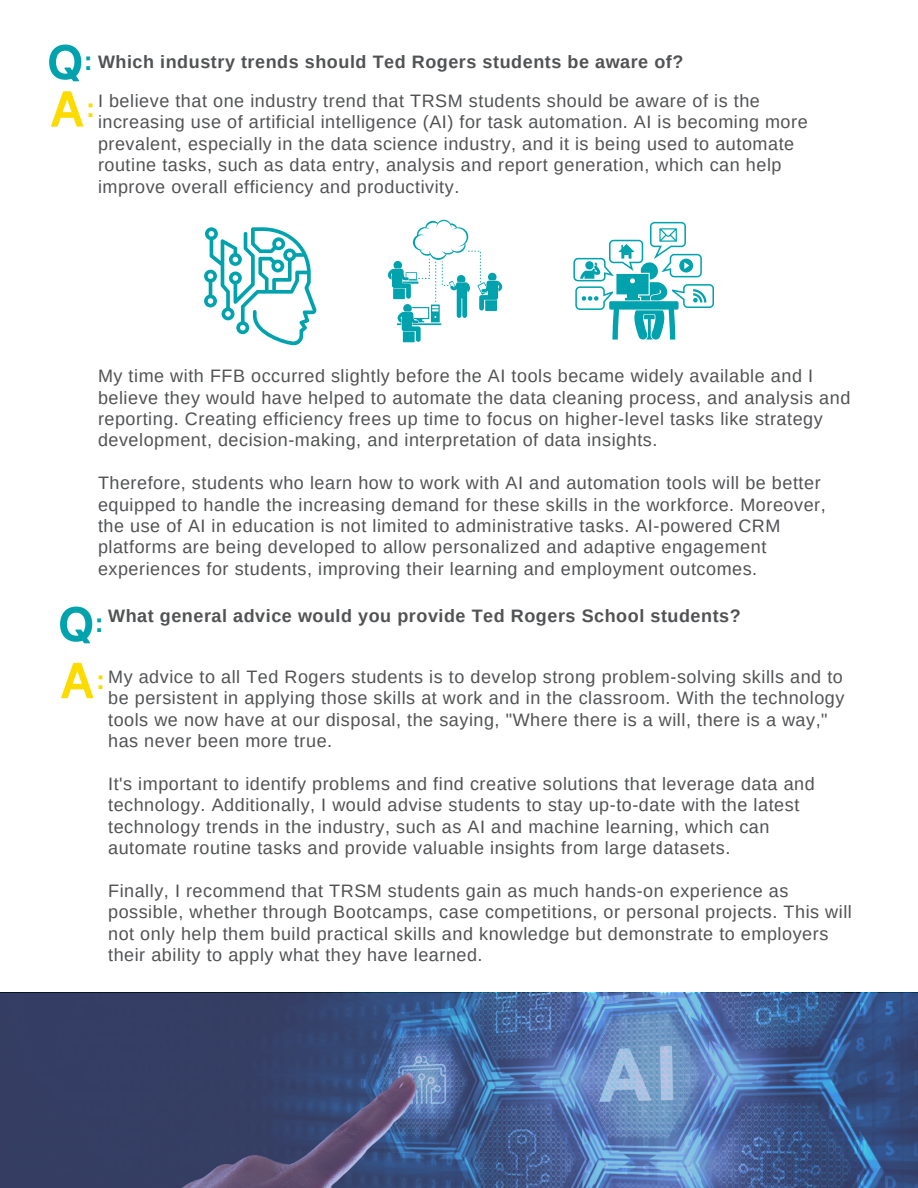
<style>
.page{position:relative;width:918px;height:1188px;background:#fff}
.page>*{position:absolute;margin:0;border:0;box-sizing:border-box;transform-origin:0 0}
.t1{font:700 27px "Arimo";color:#00a3ad}
.t2{font:700 27px "Arimo";color:#fcdb00}
.t3{font:18px/21.3px "Arimo";letter-spacing:.03em;color:#515254}
.t4{font:700 18px "Arimo";letter-spacing:.03em;color:#515254}
</style>
<div class="page">
<svg style="left:49px;top:45px;width:32px;height:36px"></svg>
<svg style="left:51px;top:91px;width:32px;height:36px"></svg>
<svg style="left:60px;top:607px;width:32px;height:36px"></svg>
<svg style="left:61px;top:663px;width:32px;height:35px"></svg>
<svg style="left:388px;top:220px;width:114px;height:122px"></svg>
<svg style="left:573px;top:222px;width:141px;height:118px"></svg>
<svg style="left:204px;top:227px;width:112px;height:118px"></svg>
<svg style="left:0;top:993px;width:918px;height:195px;background:#445b8a"></svg>
<p class="t4" style="left:98px;top:52px;width:587px">Which industry trends should Ted Rogers students be aware of?</p>
<p class="t1" style="left:84px;top:46px;width:10px">:</p>
<p class="t2" style="left:86px;top:93px;width:10px">:</p>
<p class="t3" style="left:98px;top:90px;width:711px">I believe that one industry trend that TRSM students should be aware of is the increasing use of artificial intelligence (AI) for task automation. AI is becoming more prevalent, especially in the data science industry, and it is being used to automate routine tasks, such as data entry, analysis and report generation, which can help improve overall efficiency and productivity.</p>
<p class="t3" style="left:98px;top:365px;width:754px">My time with FFB occurred slightly before the AI tools became widely available and I believe they would have helped to automate the data cleaning process, and analysis and reporting. Creating efficiency frees up time to focus on higher-level tasks like strategy development, decision-making, and interpretation of data insights.</p>
<p class="t3" style="left:98px;top:472px;width:729px">Therefore, students who learn how to work with AI and automation tools will be better equipped to handle the increasing demand for these skills in the workforce. Moreover, the use of AI in education is not limited to administrative tasks. AI-powered CRM platforms are being developed to allow personalized and adaptive engagement experiences for students, improving their learning and employment outcomes.</p>
<p class="t4" style="left:108px;top:606px;width:634px">What general advice would you provide Ted Rogers School students?</p>
<p class="t1" style="left:95px;top:608px;width:10px">:</p>
<p class="t3" style="left:108px;top:666px;width:738px">My advice to all Ted Rogers students is to develop strong problem-solving skills and to be persistent in applying those skills at work and in the classroom. With the technology tools we now have at our disposal, the saying, "Where there is a will, there is a way," has never been more true.</p>
<p class="t3" style="left:108px;top:773px;width:708px">It's important to identify problems and find creative solutions that leverage data and technology. Additionally, I would advise students to stay up-to-date with the latest technology trends in the industry, such as AI and machine learning, which can automate routine tasks and provide valuable insights from large datasets.</p>
<p class="t3" style="left:108px;top:880px;width:745px">Finally, I recommend that TRSM students gain as much hands-on experience as possible, whether through Bootcamps, case competitions, or personal projects. This will not only help them build practical skills and knowledge but demonstrate to employers their ability to apply what they have learned.</p>
<p class="t2" style="left:96px;top:664px;width:10px">:</p>
</div>
